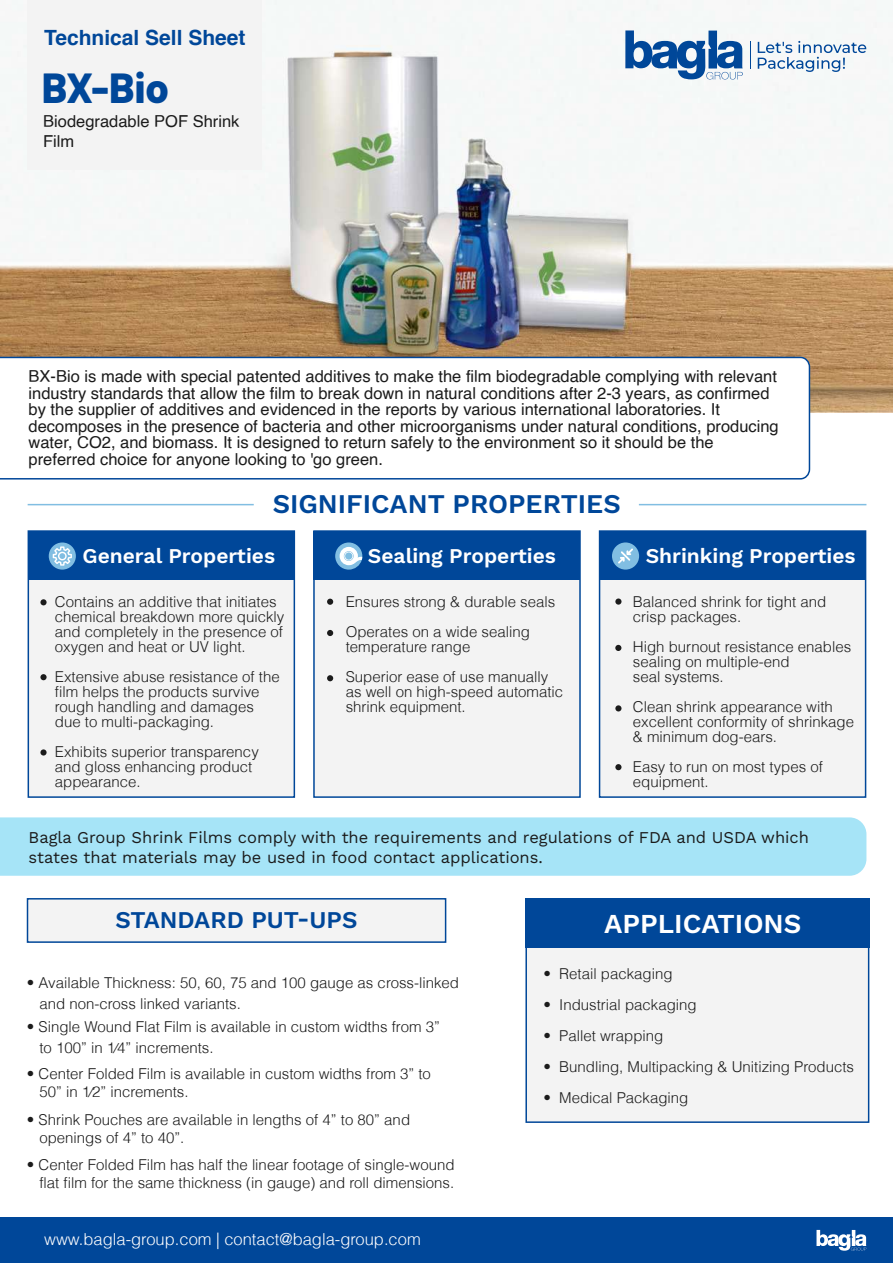
<style>
.page{position:relative;width:893px;height:1263px;background:#fff}
.page>*{position:absolute;margin:0;border:0;box-sizing:border-box;transform-origin:0 0}
.t1{font:800 42px "Barlow";color:#004799}
.t2{font:600 27.3px "Work Sans";color:#fff}
.t3{font:600 27px "Work Sans";color:#004799}
.t4{font:600 24px "Work Sans";color:#004799}
.t5{font:600 21px "Work Sans";color:#fff}
.t6{font:700 21px "Helvetica";color:#004799}
.t7{font:16.5px/16.5px "Helvetica";color:#1b1b1b}
.t8{font:16.5px/19.8px "Work Sans";color:#1b1b1b}
.t9{font:300 16.5px "Helvetica";color:#fff}
.t10{font:300 15px/15px "Helvetica";color:#1b1b1b}
.s1{font-family:"Myriad Pro";font-weight:400}
</style>
<div class="page">
<img style="left:0;top:0;width:893px;height:413px">
<div style="left:0;top:1217px;width:893px;height:46px;background:#004799"></div>
<svg style="left:816px;top:1230px;width:50px;height:21px"></svg>
<div style="left:27px;top:898px;width:419px;height:45px;background:#f3f3f3;border:2px solid #004799"></div>
<div style="left:28px;top:0;width:234px;height:170px;background:#f3f3f3"></div>
<svg style="left:0;top:356px;width:811px;height:124px"></svg>
<hr style="left:639px;top:504px;width:227px;height:1px;background:#81bee2">
<hr style="left:28px;top:504px;width:226px;height:1px;background:#81bee2">
<div style="left:599px;top:530px;width:267px;height:268px;background:#f3f3f3;border:2px solid #004799"></div>
<div style="left:600px;top:531px;width:266px;height:49px;background:#004799"></div>
<div style="left:612px;top:542px;width:27px;height:28px;background:#81bee2;border-radius:50%"></div>
<svg style="left:618px;top:548px;width:15px;height:16px"></svg>
<div style="left:615px;top:598px;width:6px;height:7px;background:#1b1b1b;border-radius:50%"></div>
<svg style="left:615px;top:645px;width:6px;height:6px"></svg>
<svg style="left:615px;top:705px;width:6px;height:6px"></svg>
<svg style="left:615px;top:764px;width:6px;height:6px"></svg>
<div style="left:313px;top:530px;width:268px;height:268px;background:#f3f3f3;border:2px solid #004799"></div>
<div style="left:314px;top:531px;width:266px;height:49px;background:#004799"></div>
<svg style="left:327px;top:599px;width:6px;height:6px"></svg>
<svg style="left:327px;top:630px;width:6px;height:6px"></svg>
<svg style="left:327px;top:675px;width:6px;height:6px"></svg>
<svg style="left:335px;top:542px;width:27px;height:28px"></svg>
<div style="left:0;top:817px;width:866px;height:59px;background:#a6e4f7"></div>
<svg style="left:625px;top:30px;width:118px;height:50px"></svg>
<svg style="left:758px;top:41px;width:108px;height:31px"></svg>
<svg style="left:750px;top:41px;width:1px;height:28px"></svg>
<div style="left:28px;top:530px;width:267px;height:268px;background:#f3f3f3;border:2px solid #004799"></div>
<div style="left:28px;top:531px;width:266px;height:49px;background:#004799"></div>
<div style="left:40px;top:599px;width:7px;height:6px;background:#1b1b1b;border-radius:50%"></div>
<div style="left:40px;top:674px;width:7px;height:6px;background:#1b1b1b;border-radius:50%"></div>
<div style="left:40px;top:749px;width:7px;height:6px;background:#1b1b1b;border-radius:50%"></div>
<div style="left:49px;top:542px;width:27px;height:28px;background:#81bee2;border-radius:50%"></div>
<svg style="left:53px;top:546px;width:19px;height:20px"></svg>
<div style="left:525px;top:940px;width:344px;height:183px;background:#f3f3f3;border:2px solid #004799"></div>
<div style="left:525px;top:898px;width:344px;height:49px;background:#004799"></div>
<h3 class="t6" style="left:44px;top:21px;width:203px">Technical Sell Sheet</h3>
<h1 class="t1" style="left:42px;top:56px;width:129px">BX-Bio</h1>
<p class="t7" style="left:43px;top:112px;width:198px;line-height:19.8px">Biodegradable POF Shrink<br>Film</p>
<p class="t7" style="left:29px;top:368px;width:752px">BX-Bio is made with special patented additives to make the film biodegradable complying with relevant industry standards that allow the film to break down in natural conditions after 2-3 years, as confirmed by the supplier of additives and evidenced in the reports by various international laboratories. It decomposes in the presence of bacteria and other microorganisms under natural conditions, producing water, CO2, and biomass. It is designed to return safely to the environment so it should be the preferred choice for anyone looking to 'go green.</p>
<h3 class="t3" style="left:273px;top:483px;width:350px">SIGNIFICANT PROPERTIES</h3>
<h3 class="t5" style="left:646px;top:540px;width:211px">Shrinking Properties</h3>
<p class="t10" style="left:633px;top:594px;width:195px">Balanced shrink for tight and crisp packages.</p>
<p class="t10" style="left:633px;top:639px;width:220px">High burnout resistance enables sealing on multiple-end<br>seal systems.</p>
<p class="t10" style="left:633px;top:699px;width:223px">Clean shrink appearance with excellent conformity of shrinkage &amp; minimum dog-ears.</p>
<p class="t10" style="left:633px;top:759px;width:192px">Easy to run on most types of equipment.</p>
<h3 class="t5" style="left:82px;top:540px;width:194px">General Properties</h3>
<h3 class="t5" style="left:368px;top:540px;width:190px">Sealing Properties</h3>
<p class="t10" style="left:55px;top:594px;width:231px">Contains an additive that initiates chemical breakdown more quickly and completely in the presence of oxygen and heat or UV light.</p>
<p class="t10" style="left:55px;top:669px;width:226px">Extensive abuse resistance of the film helps the products survive rough handling and damages due to multi-packaging.</p>
<p class="t10" style="left:55px;top:744px;width:205px">Exhibits superior transparency and gloss enhancing product appearance.</p>
<p class="t10" style="left:346px;top:587px;width:211px;line-height:30px">Ensures strong &amp; durable seals<br>Operates on a wide sealing</p>
<p class="t10" style="left:346px;top:632px;width:204px;line-height:30px">temperature range<br>Superior ease of use manually</p>
<p class="t10" style="left:346px;top:684px;width:219px">as well on high-speed automatic shrink equipment.</p>
<p class="t8" style="left:29px;top:827px;width:782px">Bagla Group Shrink Films comply with the requirements and regulations of FDA and USDA which states that materials may be used in food contact applications.</p>
<h3 class="t4" style="left:116px;top:902px;width:243px">STANDARD PUT-UPS</h3>
<p class="t10" style="left:39px;top:971px;width:421px;line-height:21px;text-indent:-13px">• Available Thickness: 50, 60, 75 and 100 gauge as cross-linked and non-cross linked variants.</p>
<p class="t10" style="left:39px;top:1016px;width:402px;line-height:21px;text-indent:-13px">• Single Wound Flat Film is available in custom widths from 3” to 100” in 1<span class="s1">⁄</span>4” increments.</p>
<p class="t10" style="left:39px;top:1064px;width:393px;line-height:18px;text-indent:-13px">• Center Folded Film is available in custom widths from 3” to<br>50” in 1<span class="s1">⁄</span>2” increments.</p>
<p class="t10" style="left:39px;top:1111px;width:372px;line-height:18px;text-indent:-13px">• Shrink Pouches are available in lengths of 4” to 80” and openings of 4” to 40”.</p>
<p class="t10" style="left:27px;top:1155px;width:429px;line-height:18px;text-align:right">• Center Folded Film has half the linear footage of single-wound flat film for the same thickness (in gauge) and roll dimensions.</p>
<p class="t9" style="left:44px;top:1229px;width:378px">www.bagla-group.com | contact@bagla-group.com</p>
<h2 class="t2" style="left:604px;top:903px;width:199px">APPLICATIONS</h2>
<p class="t10" style="left:543px;top:966px;width:131px">• Retail packaging</p>
<p class="t10" style="left:543px;top:997px;width:155px">• Industrial packaging</p>
<p class="t10" style="left:543px;top:1028px;width:122px">• Pallet wrapping</p>
<p class="t10" style="left:543px;top:1059px;width:312px">• Bundling, Multipacking &amp; Unitizing Products</p>
<p class="t10" style="left:543px;top:1090px;width:147px">• Medical Packaging</p>
</div>
